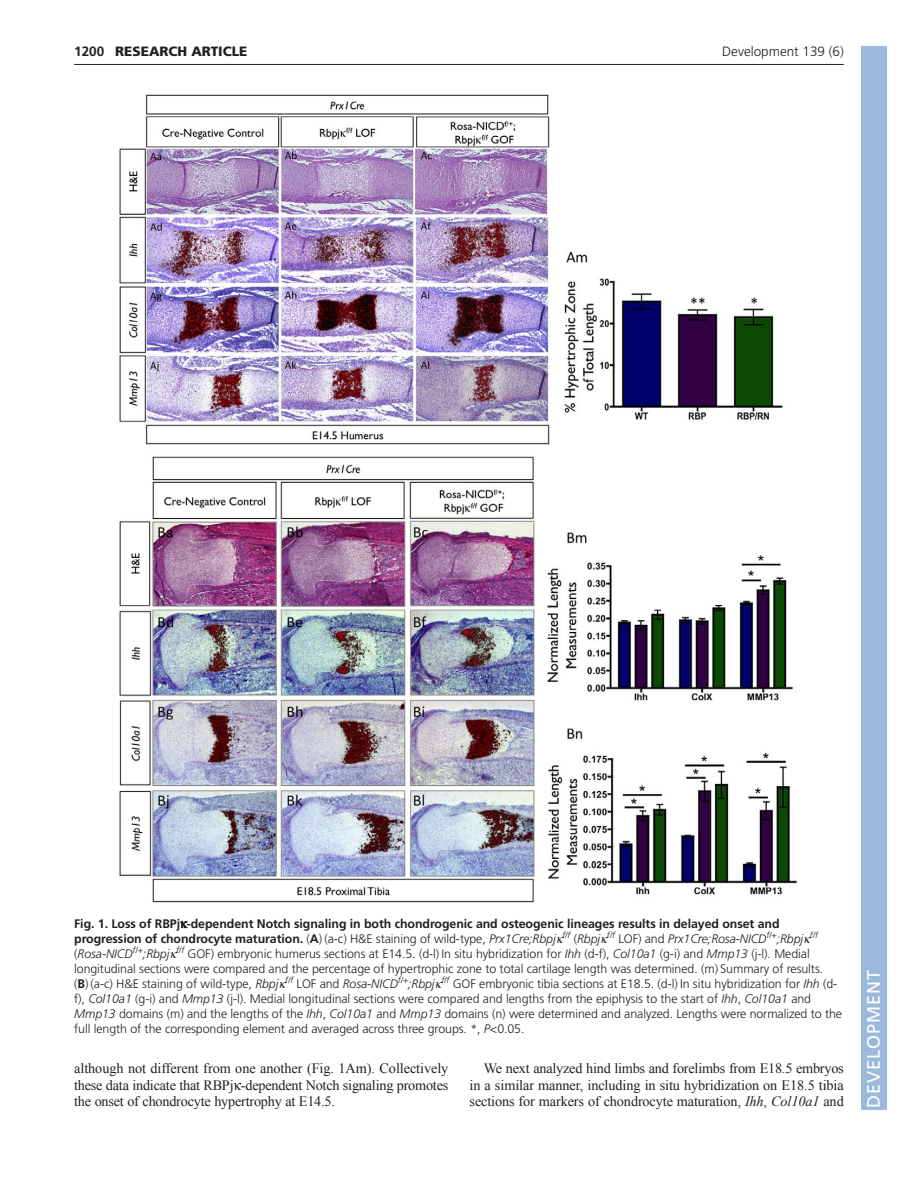
<style>
.page{position:relative;width:918px;height:1188px;background:#fff}
.page>*{position:absolute;margin:0;border:0;box-sizing:border-box;transform-origin:0 0}
.t1{font:18px "Frutiger LT Std";letter-spacing:.055em;color:#fff}
.t2{font:14.25px/16.5px "Times New Roman";letter-spacing:-.01em;color:#231f20;text-align:justify}
.t3{font:300 13.5px "Frutiger LT Std";color:#231f20}
.t4{font:900 13.5px "Frutiger LT Std";color:#231f20}
.t5{font:700 13.5px "Frutiger LT Std";color:#231f20}
.t6{font:300 12.3px/15px "Frutiger LT Std";letter-spacing:-.005em;color:#231f20}
.s1{font-weight:700}
.s2{font-style:italic}
</style>
<div class="page">
<hr style="left:74px;top:64px;width:770px;height:1px;background:#231f20">
<img style="left:119px;top:94px;width:679px;height:809px">
<div style="left:861px;top:46px;width:25px;height:1064px;background:#9cb9db"></div>
<p class="t5" style="left:74px;top:46px;width:32px">1200</p>
<p class="t4" style="left:115px;top:46px;width:134px">RESEARCH ARTICLE</p>
<p class="t3" style="left:722px;top:46px;width:123px">Development 139 (6)</p>
<p class="t6" style="left:74px;top:917px;width:769px"><span class="s1">Fig. 1. Loss of RBPj -dependent Notch signaling in both chondrogenic and osteogenic lineages results in delayed onset and progression of chondrocyte maturation.</span> (<span class="s1">A</span>) (a-c) H&amp;E staining of wild-type, <span class="s2">Prx1Cre;Rbpj</span> <sup>f/f</sup> (<span class="s2">Rbpj</span> <sup>f/f</sup> LOF) and <span class="s2">Prx1Cre;Rosa-NICD</span><sup>f/+</sup><span class="s2">;Rbpj</span> <sup>f/f </sup>(<span class="s2">Rosa-NICD</span><sup>f/+</sup><span class="s2">;Rbpj</span> <sup>f/f</sup> GOF) embryonic humerus sections at E14.5. (d-l) In situ hybridization for <span class="s2">Ihh</span> (d-f), <span class="s2">Col10a1</span> (g-i) and <span class="s2">Mmp13</span> (j-l). Medial longitudinal sections were compared and the percentage of hypertrophic zone to total cartilage length was determined. (m) Summary of results.<br>(<span class="s1">B</span>) (a-c) H&amp;E staining of wild-type, <span class="s2">Rbpj</span> <sup>f/f</sup> LOF and <span class="s2">Rosa-NICD</span><sup>f/+</sup><span class="s2">;Rbpj</span> <sup>f/f</sup> GOF embryonic tibia sections at E18.5. (d-l) In situ hybridization for <span class="s2">Ihh</span> (d&shy;f), <span class="s2">Col10a1</span> (g-i) and <span class="s2">Mmp13</span> (j-l). Medial longitudinal sections were compared and lengths from the epiphysis to the start of <span class="s2">Ihh</span>, <span class="s2">Col10a1</span> and <span class="s2">Mmp13</span> domains (m) and the lengths of the <span class="s2">Ihh</span>, <span class="s2">Col10a1</span> and <span class="s2">Mmp13</span> domains (n) were determined and analyzed. Lengths were normalized to the full length of the corresponding element and averaged across three groups. *, <span class="s2">P</span>&lt;0.05.</p>
<p class="t2" style="left:74px;top:1060px;width:376px">although not different from one another (Fig. 1Am). Collectively these data indicate that RBPj -dependent Notch signaling promotes the onset of chondrocyte hypertrophy at E14.5.</p>
<p class="t2" style="left:470px;top:1060px;width:376px;text-indent:14px">We next analyzed hind limbs and forelimbs from E18.5 embryos in a similar manner, including in situ hybridization on E18.5 tibia sections for markers of chondrocyte maturation, <span class="s2">Ihh</span>, <span class="s2">Col10a1</span> and</p>
<h1 class="t1" style="left:863px;top:1108px;width:140px;rotate:-90deg">DEVELOPMENT</h1>
</div>
